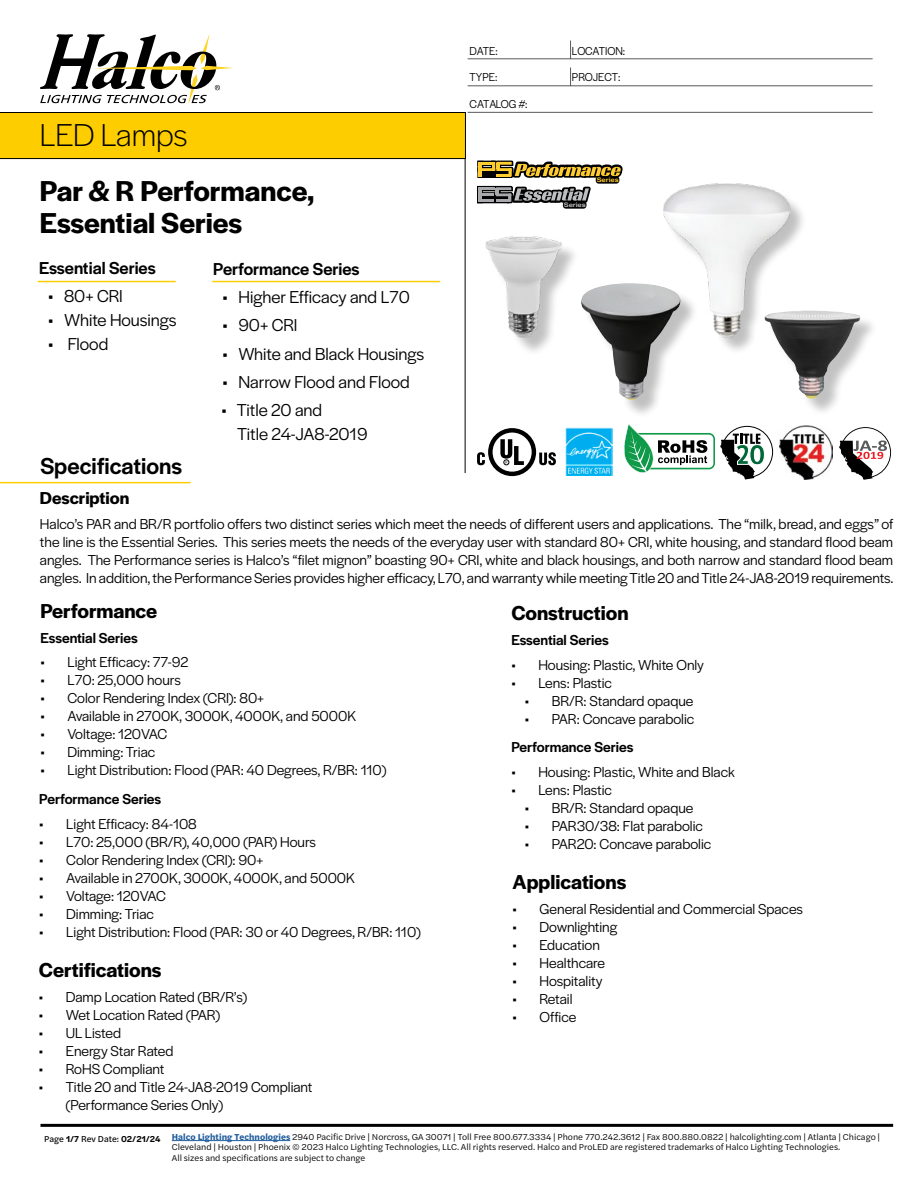
<style>
.page{position:relative;width:918px;height:1188px;background:#fff}
.page>*{position:absolute;margin:0;border:0;box-sizing:border-box;transform-origin:0 0}
.t1{font:300 33px "Halyard Display";letter-spacing:-.005em;color:#000}
.t2{font:600 30px/31.5px "Halyard Display";color:#000}
.t3{font:500 24px "Halyard Display";color:#000}
.t4{font:600 21px "Halyard Display";color:#000}
.t5{font:18px/24px "Halyard Display";color:#000}
.t6{font:500 18px "Halyard Display";color:#000}
.t7{font:600 18px "Halyard Display";color:#000}
.t8{font:15px/18px "Halyard Display";color:#000;text-align:justify}
.t9{font:500 15px "Halyard Display";color:#000}
.t10{font:12px "Halyard Display";color:#000;scale:.95 1}
.t11{font:12px "Halyard Display";letter-spacing:-.02em;color:#000;scale:.95 1}
.t12{font:9px/10.8px "Halyard Text";color:#000}
.t13{font:9px "Halyard Text";color:#000}
.t14{font:700 6.3px "Aktiv Grotesk Ex";letter-spacing:-.02em;color:#ffcd30}
.t15{font:700 6.3px "Aktiv Grotesk Ex";letter-spacing:-.02em;color:#bcbec0}
.s1{font-weight:600}
.s2{font-weight:700;color:#215e9e}
</style>
<div class="page">
<img style="left:779px;top:426px;width:53px;height:54px">
<hr style="left:465px;top:121px;width:1px;height:352px;background:#000">
<div style="left:0;top:112px;width:466px;height:47px;background:#fecd00"></div>
<svg style="left:40px;top:34px;width:193px;height:71px"></svg>
<svg style="left:839px;top:427px;width:52px;height:53px"></svg>
<hr style="left:0;top:482px;width:191px;height:1px;background:#fecd00">
<hr style="left:172px;top:1140px;width:118px;height:1px;background:#215e9e">
<hr style="left:40px;top:1124px;width:853px;height:3px;background:#000">
<img style="left:565px;top:428px;width:47px;height:48px">
<hr style="left:468px;top:59px;width:405px;height:1px;background:#59595c">
<svg style="left:570px;top:41px;width:1px;height:18px"></svg>
<hr style="left:468px;top:86px;width:405px;height:1px;background:#59595c">
<svg style="left:570px;top:68px;width:1px;height:18px"></svg>
<hr style="left:468px;top:112px;width:405px;height:1px;background:#59595c">
<svg style="left:477px;top:428px;width:79px;height:48px"></svg>
<hr style="left:481px;top:171px;width:28px;height:3px;background:#000">
<div style="left:477px;top:198px;width:32px;height:5px;border:3px solid #000"></div>
<div style="left:477px;top:192px;width:18px;height:6px;border:3px solid #000"></div>
<div style="left:477px;top:186px;width:20px;height:5px;border:3px solid #000"></div>
<div style="left:477px;top:186px;width:6px;height:17px;border:3px solid #000"></div>
<div style="left:481px;top:173px;width:31px;height:5px;border:3px solid #000"></div>
<div style="left:477px;top:167px;width:20px;height:5px;border:3px solid #000"></div>
<div style="left:477px;top:161px;width:19px;height:5px;border:3px solid #000"></div>
<div style="left:477px;top:161px;width:6px;height:17px;border:3px solid #000"></div>
<hr style="left:480px;top:199px;width:14px;height:3px;background:#a7a9ac">
<hr style="left:478px;top:193px;width:16px;height:3px;background:#a7a9ac">
<hr style="left:478px;top:187px;width:17px;height:3px;background:#a7a9ac">
<hr style="left:478px;top:187px;width:3px;height:15px;background:#a7a9ac">
<hr style="left:478px;top:168px;width:17px;height:3px;background:#ffcd30">
<hr style="left:478px;top:162px;width:16px;height:3px;background:#ffcd30">
<hr style="left:478px;top:162px;width:4px;height:15px;background:#ffcd30">
<svg style="left:490px;top:160px;width:133px;height:46px"></svg>
<div style="left:563px;top:201px;width:24px;height:8px;background:#000;border-radius:3px"></div>
<div style="left:488px;top:238px;width:92px;height:118px;background:#000;opacity:.25"></div>
<img style="left:485px;top:236px;width:77px;height:102px">
<div style="left:666px;top:186px;width:142px;height:170px;background:#000;opacity:.25"></div>
<img style="left:664px;top:183px;width:126px;height:154px">
<div style="left:583px;top:286px;width:116px;height:132px;background:#000;opacity:.25"></div>
<img style="left:581px;top:283px;width:100px;height:117px">
<div style="left:767px;top:313px;width:111px;height:104px;background:#000;opacity:.25"></div>
<img style="left:764px;top:311px;width:97px;height:88px">
<svg style="left:624px;top:424px;width:149px;height:56px"></svg>
<hr style="left:38px;top:281px;width:138px;height:1px;background:#fecd00">
<hr style="left:212px;top:281px;width:228px;height:1px;background:#fecd00">
<p class="t1" style="left:40px;top:112px;width:149px">LED Lamps</p>
<p class="t2" style="left:40px;top:174px;width:276px">Par &amp; R Performance,<br>Essential Series</p>
<p class="t6" style="left:39px;top:255px;width:118px">Essential Series</p>
<p class="t5" style="left:48px;top:283px;width:76px">• 80+ CRI</p>
<p class="t5" style="left:48px;top:307px;width:130px">• White Housings</p>
<p class="t5" style="left:48px;top:331px;width:62px">• Flood</p>
<p class="t6" style="left:213px;top:256px;width:148px">Performance Series</p>
<p class="t5" style="left:223px;top:284px;width:189px">• Higher Efficacy and L70</p>
<p class="t5" style="left:223px;top:312px;width:76px">• 90+ CRI</p>
<p class="t5" style="left:223px;top:341px;width:203px">• White and Black Housings</p>
<p class="t5" style="left:223px;top:369px;width:189px">• Narrow Flood and Flood</p>
<p class="t5" style="left:237px;top:397px;width:132px;text-indent:-16px">• Title 20 and<br>Title 24-JA8-2019</p>
<p class="t10" style="left:470px;top:42px;width:31px">DATE:</p>
<p class="t10" style="left:572px;top:42px;width:58px">LOCATION:</p>
<p class="t10" style="left:470px;top:69px;width:31px">TYPE:</p>
<p class="t10" style="left:572px;top:69px;width:53px">PROJECT:</p>
<p class="t11" style="left:470px;top:95px;width:63px">CATALOG #:</p>
<p class="t15" style="left:564px;top:201px;width:24px">Series</p>
<p class="t14" style="left:597px;top:176px;width:24px">Series</p>
<p class="t3" style="left:40px;top:449px;width:143px">Specifications</p>
<p class="t7" style="left:40px;top:486px;width:91px">Description</p>
<p class="t8" style="left:40px;top:514px;width:855px">Halco’s PAR and BR/R portfolio offers two distinct series which meet the needs of different users and applications. The “milk, bread, and eggs” of the line is the Essential Series. This series meets the needs of the everyday user with standard 80+ CRI, white housing, and standard flood beam angles. The Performance series is Halco’s “filet mignon” boasting 90+ CRI, white and black housings, and both narrow and standard flood beam angles. In addition, the Performance Series provides higher efficacy, L70, and warranty while meeting Title 20 and Title 24-JA8-2019 requirements.</p>
<p class="t4" style="left:40px;top:596px;width:118px">Performance</p>
<p class="t9" style="left:40px;top:627px;width:99px">Essential Series</p>
<p class="t8" style="left:40px;top:653px;width:149px">• Light Efficacy: 77-92</p>
<p class="t8" style="left:40px;top:671px;width:142px">• L70: 25,000 hours</p>
<p class="t8" style="left:40px;top:689px;width:225px">• Color Rendering Index (CRI): 80+</p>
<p class="t8" style="left:40px;top:707px;width:317px">• Available in 2700K, 3000K, 4000K, and 5000K</p>
<p class="t8" style="left:40px;top:725px;width:128px">• Voltage: 120VAC</p>
<p class="t8" style="left:40px;top:743px;width:116px">• Dimming: Triac</p>
<p class="t8" style="left:40px;top:761px;width:348px">• Light Distribution: Flood (PAR: 40 Degrees, R/BR: 110)</p>
<p class="t9" style="left:39px;top:788px;width:123px">Performance Series</p>
<p class="t8" style="left:39px;top:814px;width:159px">• Light Efficacy: 84-108</p>
<p class="t8" style="left:39px;top:832px;width:278px">• L70: 25,000 (BR/R), 40,000 (PAR) Hours</p>
<p class="t8" style="left:39px;top:850px;width:226px">• Color Rendering Index (CRI): 90+</p>
<p class="t8" style="left:39px;top:868px;width:317px">• Available in 2700K, 3000K, 4000K, and 5000K</p>
<p class="t8" style="left:39px;top:886px;width:128px">• Voltage: 120VAC</p>
<p class="t8" style="left:39px;top:904px;width:116px">• Dimming: Triac</p>
<p class="t8" style="left:39px;top:922px;width:383px">• Light Distribution: Flood (PAR: 30 or 40 Degrees, R/BR: 110)</p>
<p class="t4" style="left:39px;top:955px;width:124px">Certifications</p>
<p class="t8" style="left:39px;top:987px;width:210px">• Damp Location Rated (BR/R’s)</p>
<p class="t8" style="left:39px;top:1005px;width:183px">• Wet Location Rated (PAR)</p>
<p class="t8" style="left:39px;top:1023px;width:84px">• UL Listed</p>
<p class="t8" style="left:39px;top:1041px;width:136px">• Energy Star Rated</p>
<p class="t8" style="left:39px;top:1059px;width:127px">• RoHS Compliant</p>
<p class="t8" style="left:66px;top:1077px;width:248px;text-indent:-27px">• Title 20 and Title 24-JA8-2019 Compliant (Performance Series Only)</p>
<p class="t4" style="left:511px;top:598px;width:119px">Construction</p>
<p class="t9" style="left:511px;top:629px;width:99px">Essential Series</p>
<p class="t8" style="left:511px;top:655px;width:194px">• Housing: Plastic, White Only</p>
<p class="t8" style="left:511px;top:673px;width:102px">• Lens: Plastic</p>
<p class="t8" style="left:525px;top:691px;width:170px">• BR/R: Standard opaque</p>
<p class="t8" style="left:525px;top:709px;width:171px">• PAR: Concave parabolic</p>
<p class="t9" style="left:511px;top:736px;width:123px">Performance Series</p>
<p class="t8" style="left:511px;top:762px;width:225px">• Housing: Plastic, White and Black</p>
<p class="t8" style="left:511px;top:780px;width:102px">• Lens: Plastic</p>
<p class="t8" style="left:525px;top:798px;width:170px">• BR/R: Standard opaque</p>
<p class="t8" style="left:525px;top:816px;width:180px">• PAR30/38: Flat parabolic</p>
<p class="t8" style="left:525px;top:834px;width:188px">• PAR20: Concave parabolic</p>
<p class="t4" style="left:513px;top:867px;width:115px">Applications</p>
<p class="t8" style="left:513px;top:899px;width:292px">• General Residential and Commercial Spaces</p>
<p class="t8" style="left:513px;top:917px;width:106px">• Downlighting</p>
<p class="t8" style="left:513px;top:935px;width:89px">• Education</p>
<p class="t8" style="left:513px;top:953px;width:94px">• Healthcare</p>
<p class="t8" style="left:513px;top:971px;width:92px">• Hospitality</p>
<p class="t8" style="left:513px;top:989px;width:61px">• Retail</p>
<p class="t8" style="left:513px;top:1007px;width:65px">• Office</p>
<p class="t13" style="left:44px;top:1132px;width:118px">Page <span class="s1">1/7</span> Rev Date: <span class="s1">02/21/24</span></p>
<p class="t12" style="left:172px;top:1131px;width:710px"><span class="s2">Halco Lighting Technologies</span> 2940 Pacific Drive | Norcross, GA 30071 | Toll Free 800.677.3334 | Phone 770.242.3612 | Fax 800.880.0822 | halcolighting.com | Atlanta | Chicago |<br>Cleveland | Houston | Phoenix © 2023 Halco Lighting Technologies, LLC. All rights reserved. Halco and ProLED are registered trademarks of Halco Lighting Technologies.<br>All sizes and specifications are subject to change</p>
</div>
